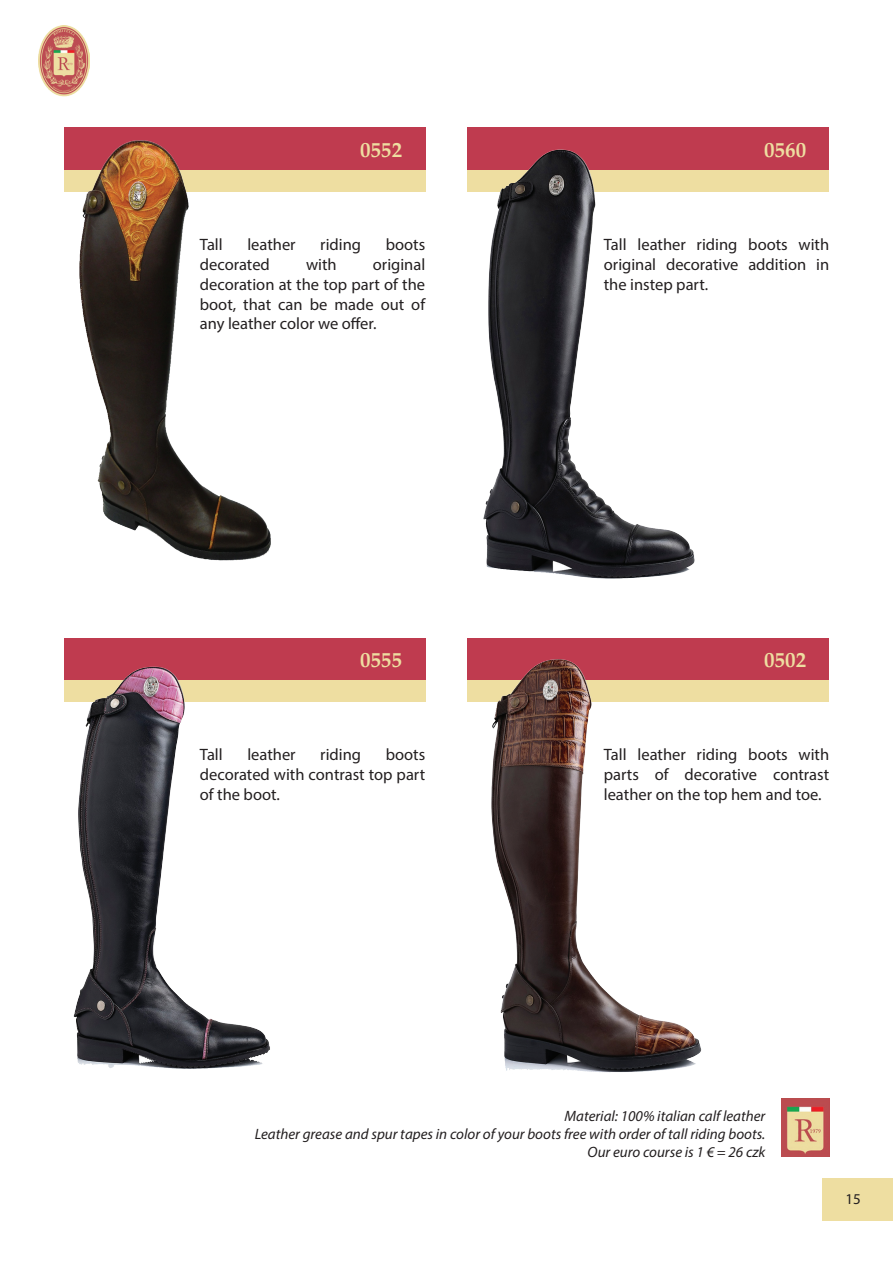
<style>
.page{position:relative;width:893px;height:1263px;background:#fff}
.page>*{position:absolute;margin:0;border:0;box-sizing:border-box;transform-origin:0 0}
.t1{font:700 21px "Palatino Linotype";color:#eedea1}
.t2{font:16.5px/19.8px "Myriad Pro";color:#231f20;text-align:justify}
.t3{font:italic 15px/18px "Myriad Pro";color:#231f20;text-align:right}
.t4{font:15px "Myriad Pro";color:#231f20}
</style>
<div class="page">
<div style="left:822px;top:1178px;width:71px;height:42px;background:#eedea1"></div>
<img style="left:38px;top:25px;width:51px;height:72px">
<div style="left:64px;top:128px;width:361px;height:42px;background:#bf3b4f"></div>
<div style="left:468px;top:128px;width:361px;height:42px;background:#bf3b4f"></div>
<div style="left:64px;top:170px;width:361px;height:22px;background:#eedea1"></div>
<div style="left:468px;top:170px;width:361px;height:22px;background:#eedea1"></div>
<img style="left:79px;top:140px;width:192px;height:421px">
<img style="left:483px;top:149px;width:212px;height:430px">
<img style="left:782px;top:1099px;width:47px;height:58px">
<div style="left:64px;top:638px;width:361px;height:42px;background:#bf3b4f"></div>
<div style="left:468px;top:638px;width:361px;height:42px;background:#bf3b4f"></div>
<div style="left:64px;top:680px;width:361px;height:22px;background:#eedea1"></div>
<div style="left:468px;top:680px;width:361px;height:22px;background:#eedea1"></div>
<img style="left:73px;top:666px;width:197px;height:403px">
<img style="left:491px;top:659px;width:211px;height:414px">
<p class="t1" style="left:360px;top:135px;width:43px">0552</p>
<p class="t1" style="left:764px;top:135px;width:43px">0560</p>
<p class="t2" style="left:200px;top:234px;width:24px">Tall</p>
<p class="t2" style="left:247px;top:234px;width:50px">leather</p>
<p class="t2" style="left:320px;top:234px;width:42px">riding</p>
<p class="t2" style="left:386px;top:234px;width:41px">boots</p>
<p class="t2" style="left:200px;top:254px;width:72px">decorated</p>
<p class="t2" style="left:306px;top:254px;width:32px">with</p>
<p class="t2" style="left:200px;top:254px;width:227px;text-indent:173px">original decoration at the top part of the boot, that can be made out of any leather color we offer.</p>
<p class="t2" style="left:604px;top:234px;width:227px">Tall leather riding boots with original decorative addition in the instep part.</p>
<p class="t1" style="left:360px;top:645px;width:43px">0555</p>
<p class="t1" style="left:764px;top:645px;width:43px">0502</p>
<p class="t2" style="left:200px;top:745px;width:24px">Tall</p>
<p class="t2" style="left:247px;top:745px;width:50px">leather</p>
<p class="t2" style="left:320px;top:745px;width:42px">riding</p>
<p class="t2" style="left:200px;top:745px;width:227px;text-indent:186px">boots decorated with contrast top part of the boot.</p>
<p class="t2" style="left:604px;top:745px;width:227px">Tall leather riding boots with parts of decorative contrast leather on the top hem and toe.</p>
<p class="t3" style="left:255px;top:1106px;width:512px">Material: 100% italian calf leather<br>Leather grease and spur tapes in color of your boots free with order of tall riding boots.<br>Our euro course is 1 € = 26 czk</p>
<p class="t4" style="left:845px;top:1189px;width:17px">15</p>
</div>
